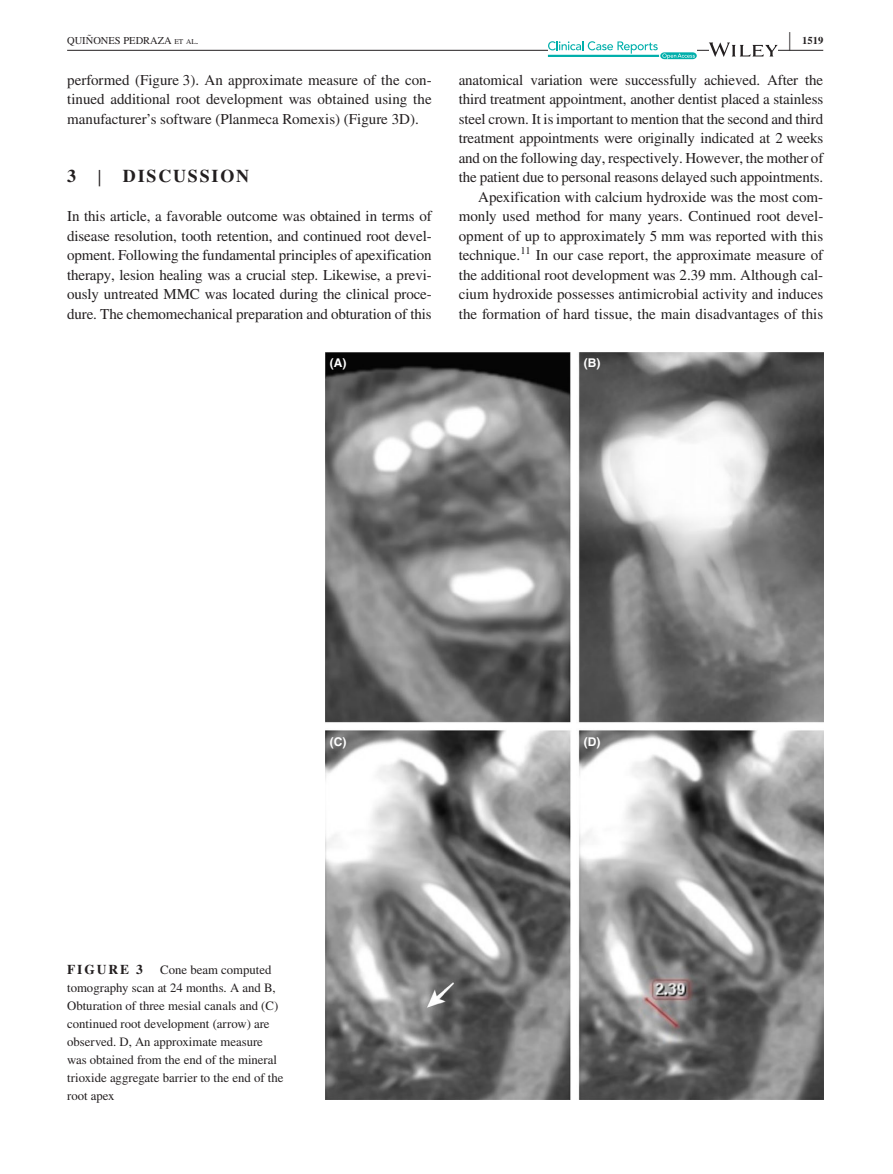
<style>
.page{position:relative;width:893px;height:1174px;background:#fff}
.page>*{position:absolute;margin:0;border:0;box-sizing:border-box;transform-origin:0 0}
.t1{font:700 25.95px "STIX";color:#231f20;scale:.36 1}
.t2{font:700 18px "STIX";letter-spacing:.1em;color:#231f20}
.t3{font:15px/19.5px "STIX";letter-spacing:-.01em;color:#231f20;text-align:justify}
.t4{font:700 13.5px "STIX";letter-spacing:.14em;color:#231f20}
.t5{font:12.75px/18px "STIX";color:#231f20}
.t6{font:700 12px "Helvetica";color:#fff}
.t7{font:10.5px "STIX";color:#231f20}
.t8{font:700 10.5px "STIX";color:#231f20}
.t9{font:10.5px "STIX";color:#231f20}
.s1{font-size:7.35px}
.s2{font-weight:400;font-size:23.7px}
</style>
<div class="page">
<hr style="left:67px;top:50px;width:756px;height:1px;background:#231f20">
<svg style="left:548px;top:41px;width:149px;height:18px"></svg>
<svg style="left:709px;top:42px;width:69px;height:15px"></svg>
<img style="left:326px;top:353px;width:497px;height:746px">
<h1 class="t1" style="left:789px;top:26px;width:7px">|</h1>
<p class="t7" style="left:67px;top:33px;width:133px">QUIÑONES PEDRAZA <span class="s1">et al</span>.</p>
<p class="t8" style="left:802px;top:34px;width:22px">1519</p>
<p class="t3" style="left:67px;top:71px;width:366px">performed (Figure 3). An approximate measure of the con&shy;tinued additional root development was obtained using the manufacturer’s software (Planmeca Romexis) (Figure 3D).</p>
<p class="t3" style="left:459px;top:71px;width:366px">anatomical variation were successfully achieved. After the</p>
<p class="t3" style="left:459px;top:90px;width:366px">third treatment appointment, another dentist placed a stainless</p>
<p class="t3" style="left:459px;top:110px;width:366px">steel crown. It is important to mention that the second and third</p>
<p class="t3" style="left:459px;top:129px;width:366px">treatment appointments were originally indicated at 2 weeks</p>
<p class="t3" style="left:459px;top:149px;width:366px">and on the following day, respectively. However, the mother of</p>
<p class="t3" style="left:459px;top:168px;width:366px">the patient due to personal reasons delayed such appointments.</p>
<p class="t3" style="left:478px;top:188px;width:346px">Apexification with calcium hydroxide was the most com-</p>
<p class="t3" style="left:459px;top:207px;width:366px">monly used method for many years. Continued root devel-</p>
<p class="t3" style="left:459px;top:227px;width:366px">opment of up to approximately 5 mm was reported with this</p>
<p class="t3" style="left:459px;top:246px;width:63px">technique.</p>
<p class="t2" style="left:67px;top:165px;width:184px">3 <span class="s2">|</span> DISCUSSION</p>
<p class="t3" style="left:67px;top:207px;width:366px">In this article, a favorable outcome was obtained in terms of disease resolution, tooth retention, and continued root devel&shy;opment. Following the fundamental principles of apexification therapy, lesion healing was a crucial step. Likewise, a previ&shy;ously untreated MMC was located during the clinical proce&shy;dure. The chemomechanical preparation and obturation of this</p>
<p class="t9" style="left:520px;top:243px;width:12px">11</p>
<p class="t3" style="left:459px;top:246px;width:366px;text-indent:77px">In our case report, the approximate measure of the additional root development was 2.39 mm. Although cal&shy;cium hydroxide possesses antimicrobial activity and induces the formation of hard tissue, the main disadvantages of this</p>
<p class="t6" style="left:330px;top:356px;width:18px">(A)</p>
<p class="t6" style="left:584px;top:356px;width:18px">(B)</p>
<p class="t6" style="left:330px;top:735px;width:18px">(C)</p>
<p class="t6" style="left:584px;top:735px;width:18px">(D)</p>
<p class="t4" style="left:67px;top:961px;width:77px">FIGURE 3</p>
<p class="t5" style="left:67px;top:961px;width:218px;text-indent:93px">Cone beam computed tomography scan at 24 months. A and B, Obturation of three mesial canals and (C) continued root development (arrow) are observed. D, An approximate measure was obtained from the end of the mineral trioxide aggregate barrier to the end of the root apex</p>
</div>
